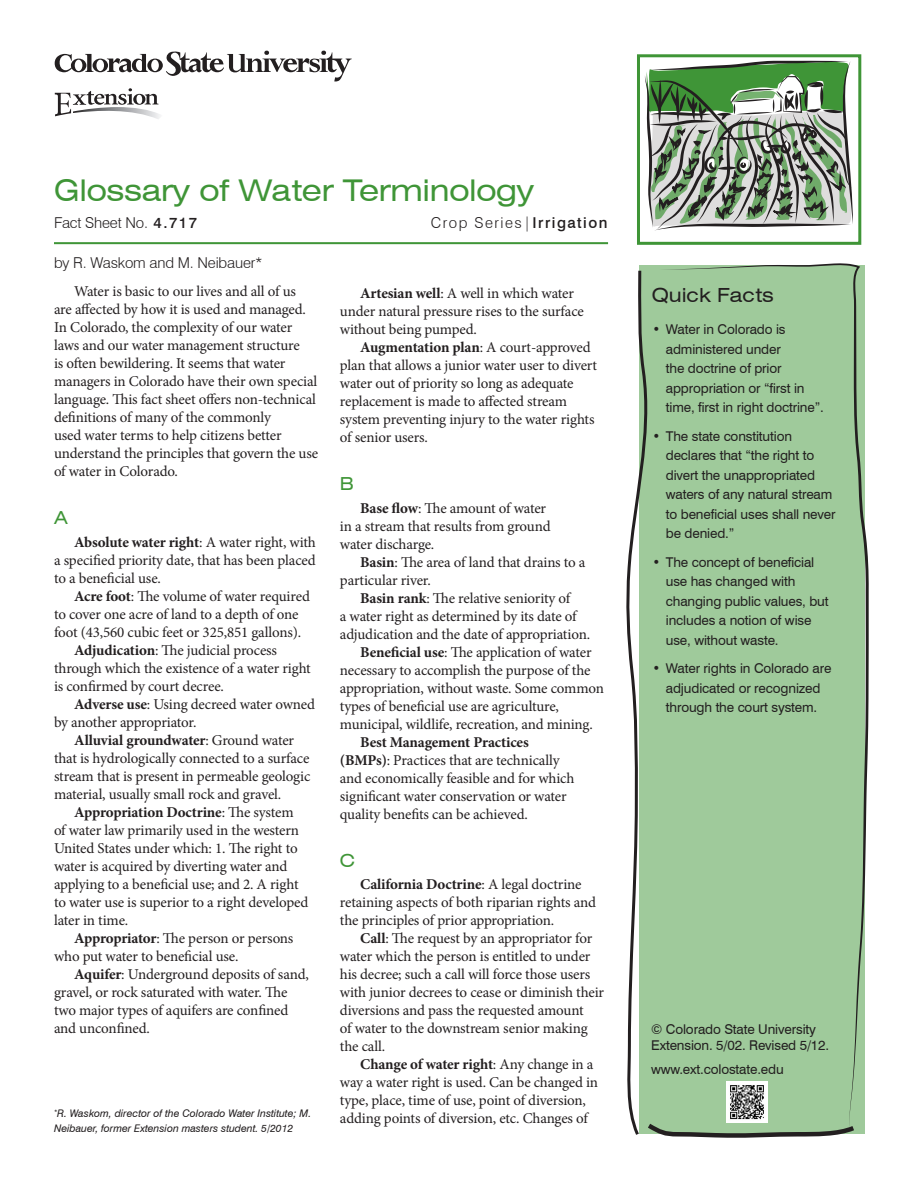
<style>
.page{position:relative;width:918px;height:1188px;background:#fff}
.page>*{position:absolute;margin:0;border:0;box-sizing:border-box;transform-origin:0 0}
.t1{font:expanded 30px "Swiss 721 BT";letter-spacing:-.01em;color:#3f9537}
.QF_subhead{font:expanded 19.5px "Swiss 721 BT";color:#231f20}
.subhead_1{font:expanded 18px "Swiss 721 BT";color:#3f9537}
.body{font:15px/18px "Minion Pro";letter-spacing:-.01em;color:#231f20}
.author{font:300 15px "Swiss 721 BT";letter-spacing:-.01em;color:#231f20}
.author-2{font:300 15px "Swiss 721 BT";letter-spacing:.1em;color:#231f20}
.copyright{font:13.5px/19.5px "Swiss 721 BT";letter-spacing:-.01em;color:#231f20}
.Web_address{font:13.5px "Swiss 721 BT";letter-spacing:-.01em;color:#231f20}
.author_info{font:italic 10.5px/15px "Swiss 721 BT";color:#231f20}
.s1{font-weight:500}
.s2{font-weight:700}
</style>
<div class="page">
<svg style="left:645px;top:61px;width:208px;height:169px;background:#899d86"></svg>
<div style="left:637px;top:54px;width:224px;height:191px;border:3px solid #3f9537"></div>
<svg style="left:659px;top:263px;width:210px;height:869px;fill:#9fca9b"></svg>
<svg style="left:626px;top:268px;width:233px;height:870px;background:#a1c89d"></svg>
<svg style="left:55px;top:88px;width:105px;height:31px"></svg>
<svg style="left:55px;top:50px;width:297px;height:31px"></svg>
<img style="left:727px;top:1082px;width:40px;height:41px">
<hr style="left:54px;top:242px;width:554px;height:2px;background:#3f9537">
<p class="t1" style="left:54px;top:172px;width:481px">Glossary of Water Terminology</p>
<p class="author" style="left:54px;top:214px;width:145px">Fact Sheet No. <span class="s1">4.717</span></p>
<p class="author-2" style="left:431px;top:214px;width:178px">Crop Series|<span class="s1">Irrigation</span></p>
<p class="author" style="left:54px;top:254px;width:210px">by R. Waskom and M. Neibauer*</p>
<p class="body" style="left:54px;top:282px;width:266px;text-indent:20px">Water is basic to our lives and all of us<br>are affected by how it is used and managed.<br>In Colorado, the complexity of our water laws and our water management structure<br>is often bewildering. It seems that water managers in Colorado have their own special language. This fact sheet offers non-technical definitions of many of the commonly<br>used water terms to help citizens better understand the principles that govern the use of water in Colorado.</p>
<p class="subhead_1" style="left:54px;top:507px;width:15px">A</p>
<p class="body" style="left:54px;top:533px;width:263px;text-align:justify;text-indent:20px"><span class="s2">Absolute water right</span>: A water right, with a specified priority date, that has been placed to a beneficial use.</p>
<p class="body" style="left:54px;top:587px;width:257px;text-indent:20px"><span class="s2">Acre foot</span>: The volume of water required to cover one acre of land to a depth of one foot (43,560 cubic feet or 325,851 gallons).</p>
<p class="body" style="left:54px;top:641px;width:258px;text-indent:20px"><span class="s2">Adjudication</span>: The judicial process through which the existence of a water right is confirmed by court decree.</p>
<p class="body" style="left:54px;top:695px;width:263px;text-indent:20px"><span class="s2">Adverse use</span>: Using decreed water owned by another appropriator.</p>
<p class="body" style="left:54px;top:731px;width:258px;text-indent:20px"><span class="s2">Alluvial groundwater</span>: Ground water that is hydrologically connected to a surface stream that is present in permeable geologic material, usually small rock and gravel.</p>
<p class="body" style="left:54px;top:803px;width:256px;text-indent:20px"><span class="s2">Appropriation Doctrine</span>: The system of water law primarily used in the western United States under which: 1. The right to water is acquired by diverting water and applying to a beneficial use; and 2. A right to water use is superior to a right developed later in time.</p>
<p class="body" style="left:54px;top:929px;width:241px;text-indent:20px"><span class="s2">Appropriator</span>: The person or persons who put water to beneficial use.</p>
<p class="body" style="left:54px;top:965px;width:256px;text-indent:20px"><span class="s2">Aquifer</span>: Underground deposits of sand, gravel, or rock saturated with water. The two major types of aquifers are confined and unconfined.</p>
<p class="author_info" style="left:54px;top:1106px;width:259px"><sup>*</sup>R. Waskom, director of the Colorado Water Institute; M.<br>Neibauer, former Extension masters student. 5/2012</p>
<p class="body" style="left:340px;top:284px;width:246px;text-indent:20px"><span class="s2">Artesian well</span>: A well in which water under natural pressure rises to the surface without being pumped.</p>
<p class="body" style="left:340px;top:338px;width:259px;text-indent:20px"><span class="s2">Augmentation plan</span>: A court-approved plan that allows a junior water user to divert water out of priority so long as adequate replacement is made to affected stream system preventing injury to the water rights of senior users.</p>
<p class="subhead_1" style="left:340px;top:473px;width:15px">B</p>
<p class="body" style="left:340px;top:499px;width:212px;text-indent:20px"><span class="s2">Base flow</span>: The amount of water in a stream that results from ground water discharge.</p>
<p class="body" style="left:340px;top:553px;width:247px;text-indent:20px"><span class="s2">Basin</span>: The area of land that drains to a particular river.</p>
<p class="body" style="left:340px;top:589px;width:252px;text-indent:20px"><span class="s2">Basin rank</span>: The relative seniority of<br>a water right as determined by its date of adjudication and the date of appropriation.</p>
<p class="body" style="left:340px;top:643px;width:266px;text-indent:20px"><span class="s2">Beneficial use</span>: The application of water necessary to accomplish the purpose of the appropriation, without waste. Some common types of beneficial use are agriculture, municipal, wildlife, recreation, and mining.</p>
<p class="body" style="left:340px;top:733px;width:236px;text-indent:20px"><span class="s2">Best Management Practices (BMPs)</span>: Practices that are technically and economically feasible and for which significant water conservation or water quality benefits can be achieved.</p>
<p class="subhead_1" style="left:340px;top:849px;width:17px">C</p>
<p class="body" style="left:340px;top:875px;width:258px;text-indent:20px"><span class="s2">California Doctrine</span>: A legal doctrine retaining aspects of both riparian rights and the principles of prior appropriation.</p>
<p class="body" style="left:340px;top:929px;width:266px;text-indent:20px"><span class="s2">Call</span>: The request by an appropriator for water which the person is entitled to under his decree; such a call will force those users with junior decrees to cease or diminish their diversions and pass the requested amount<br>of water to the downstream senior making the call.</p>
<p class="body" style="left:340px;top:1055px;width:260px;text-indent:20px"><span class="s2">Change of water right</span>: Any change in a way a water right is used. Can be changed in type, place, time of use, point of diversion, adding points of diversion, etc. Changes of</p>
<p class="QF_subhead" style="left:652px;top:283px;width:124px">Quick Facts</p>
<p class="copyright" style="left:666px;top:320px;width:160px;text-indent:-14px">• Water in Colorado is administered under<br>the doctrine of prior appropriation or “first in time, first in right doctrine”.</p>
<p class="copyright" style="left:666px;top:426px;width:171px;text-indent:-14px">• The state constitution declares that “the right to divert the unappropriated waters of any natural stream to beneficial uses shall never be denied.”</p>
<p class="copyright" style="left:666px;top:552px;width:164px;text-indent:-14px">• The concept of beneficial use has changed with changing public values, but includes a notion of wise use, without waste.</p>
<p class="copyright" style="left:652px;top:659px;width:181px;text-align:center">• Water rights in Colorado are adjudicated or recognized through the court system.</p>
<p class="copyright" style="left:651px;top:1021px;width:179px;line-height:16.5px">© Colorado State University<br>Extension. 5/02. Revised 5/12.</p>
<p class="Web_address" style="left:651px;top:1061px;width:134px">www.ext.colostate.edu</p>
</div>
